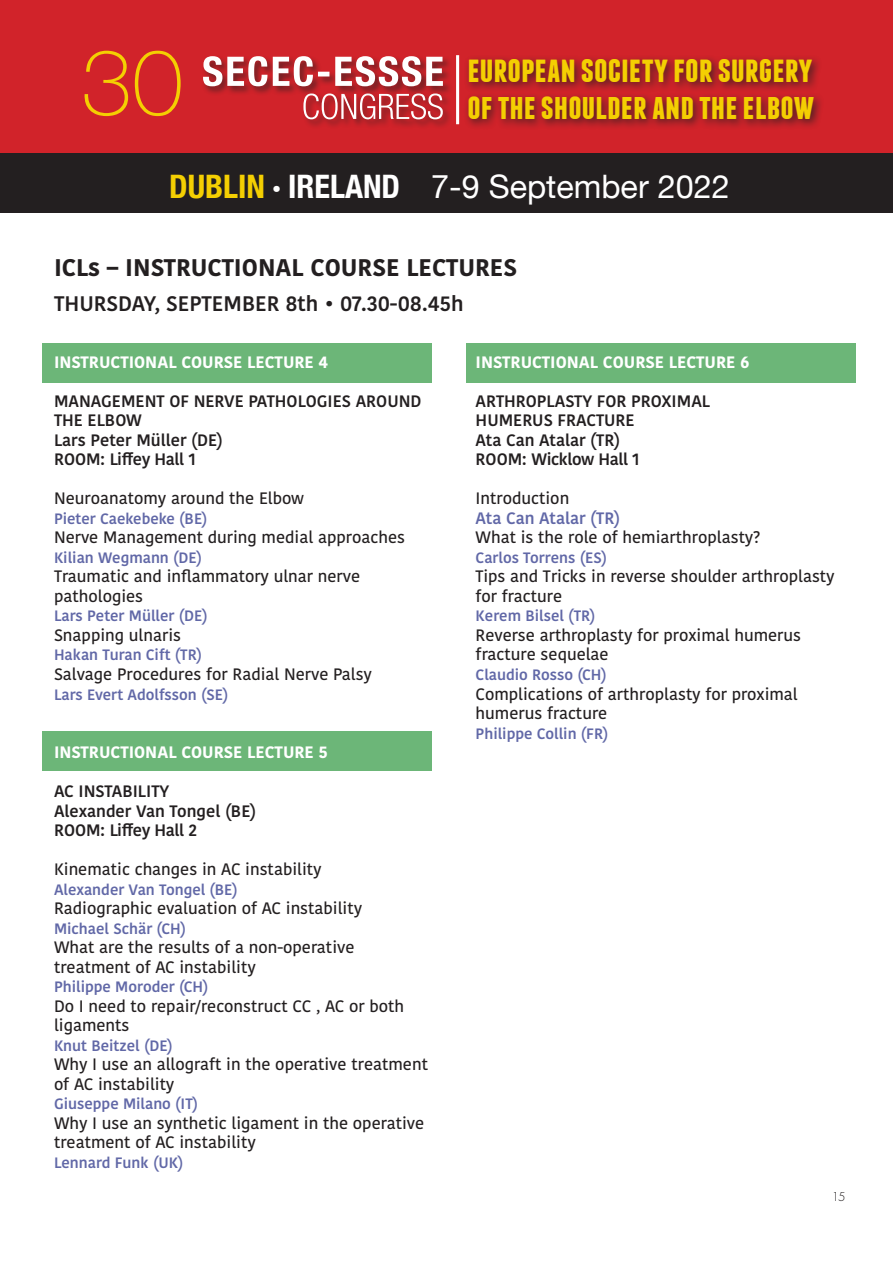
<style>
.page{position:relative;width:893px;height:1263px;background:#fff}
.page>*{position:absolute;margin:0;border:0;box-sizing:border-box;transform-origin:0 0}
.t1{font:100 91.65px "Helvetica Neue";color:#f4cf02}
.t2{font:700 37.8px "Franchise";color:#f4cf02}
.t3{font:700 37.05px "Franchise";color:#f4cf02}
.t4{font:32.4px "Helvetica Neue";color:#fff}
.t5{font:700 24px "Kohinoor Devanagari";color:#231f20}
.t6{font:600 21px "Kohinoor Devanagari";color:#231f20}
.t7{font:500 16.5px/19.5px "Kohinoor Devanagari";color:#231f20}
.t8{font:600 16.5px/19.5px "Kohinoor Devanagari";color:#231f20}
.t9{font:700 16.5px "Kohinoor Devanagari";color:#fff}
.t10{font:600 16.5px "Kohinoor Devanagari";letter-spacing:-.02em;color:#231f20}
.t11{font:600 16.5px "Kohinoor Devanagari";color:#6168a7}
.t12{font:600 15px "Kohinoor Devanagari";color:#6168a7}
.t13{font:300 13.5px "Futura T";color:#231f20}
.s1{font-weight:700;font-stretch:condensed;color:#f4cf02}
.s2{font-weight:700;font-stretch:condensed}
</style>
<div class="page">
<div style="left:0;top:0;width:893px;height:157px;background:#d1232a"></div>
<div style="left:0;top:153px;width:893px;height:60px;background:#231f20"></div>
<hr style="left:456px;top:55px;width:3px;height:69px;background:#fff">
<div style="left:302px;top:92px;width:151px;height:37px;background:#231f20;opacity:.56"></div>
<svg style="left:303px;top:96px;width:140px;height:23px"></svg>
<div style="left:202px;top:55px;width:251px;height:41px;background:#231f20;opacity:.56"></div>
<svg style="left:203px;top:56px;width:240px;height:30px;background:#d2878b"></svg>
<div style="left:463px;top:55px;width:361px;height:75px;background:#231f20;opacity:.75"></div>
<div style="left:42px;top:343px;width:389px;height:39px;background:#6cb678"></div>
<div style="left:466px;top:343px;width:390px;height:39px;background:#6cb678"></div>
<div style="left:42px;top:732px;width:389px;height:39px;background:#6cb678"></div>
<h1 class="t1" style="left:81px;top:13px;width:103px">30</h1>
<h2 class="t2" style="left:467px;top:51px;width:347px">EUROPEAN SOCIETY FOR SURGERY</h2>
<h3 class="t3" style="left:467px;top:89px;width:348px">OF THE SHOULDER AND THE ELBOW</h3>
<h3 class="t4" style="left:169px;top:163px;width:562px"><span class="s1">DUBLIN</span> <span class="s2">· IRELAND</span> 7-9 September 2022</h3>
<p class="t5" style="left:54px;top:246px;width:465px">ICLs – INSTRUCTIONAL COURSE LECTURES</p>
<p class="t6" style="left:54px;top:291px;width:411px">THURSDAY, SEPTEMBER 8th • 07.30-08.45h</p>
<p class="t9" style="left:54px;top:347px;width:276px">INSTRUCTIONAL COURSE LECTURE 4</p>
<p class="t8" style="left:54px;top:391px;width:369px">MANAGEMENT OF NERVE PATHOLOGIES AROUND<br>THE ELBOW</p>
<p class="t8" style="left:54px;top:430px;width:171px">Lars Peter Müller (DE)</p>
<p class="t10" style="left:54px;top:450px;width:143px">ROOM: Liffey Hall 1</p>
<p class="t7" style="left:54px;top:489px;width:252px">Neuroanatomy around the Elbow</p>
<p class="t12" style="left:54px;top:510px;width:155px">Pieter Caekebeke (BE)</p>
<p class="t7" style="left:54px;top:528px;width:353px">Nerve Management during medial approaches</p>
<p class="t12" style="left:54px;top:549px;width:150px">Kilian Wegmann (DE)</p>
<p class="t7" style="left:54px;top:567px;width:308px">Traumatic and inflammatory ulnar nerve</p>
<p class="t7" style="left:54px;top:586px;width:91px">pathologies</p>
<p class="t12" style="left:54px;top:607px;width:155px">Lars Peter Müller (DE)</p>
<p class="t7" style="left:54px;top:625px;width:129px">Snapping ulnaris</p>
<p class="t12" style="left:54px;top:646px;width:150px">Hakan Turan Cift (TR)</p>
<p class="t7" style="left:54px;top:664px;width:319px">Salvage Procedures for Radial Nerve Palsy</p>
<p class="t12" style="left:54px;top:685px;width:176px">Lars Evert Adolfsson (SE)</p>
<p class="t9" style="left:54px;top:737px;width:275px">INSTRUCTIONAL COURSE LECTURE 5</p>
<p class="t8" style="left:54px;top:781px;width:117px">AC INSTABILITY</p>
<p class="t8" style="left:54px;top:801px;width:204px">Alexander Van Tongel (BE)</p>
<p class="t10" style="left:54px;top:821px;width:144px">ROOM: Liffey Hall 2</p>
<p class="t7" style="left:54px;top:859px;width:269px">Kinematic changes in AC instability</p>
<p class="t12" style="left:54px;top:880px;width:185px">Alexander Van Tongel (BE)</p>
<p class="t7" style="left:54px;top:898px;width:310px">Radiographic evaluation of AC instability</p>
<p class="t12" style="left:54px;top:919px;width:134px">Michael Schär (CH)</p>
<p class="t7" style="left:54px;top:937px;width:302px">What are the results of a non-operative treatment of AC instability</p>
<p class="t12" style="left:54px;top:978px;width:156px">Philippe Moroder (CH)</p>
<p class="t7" style="left:54px;top:996px;width:352px">Do I need to repair/reconstruct CC , AC or both ligaments</p>
<p class="t12" style="left:54px;top:1036px;width:120px">Knut Beitzel (DE)</p>
<p class="t7" style="left:54px;top:1054px;width:376px">Why I use an allograft in the operative treatment of AC instability</p>
<p class="t12" style="left:54px;top:1095px;width:146px">Giuseppe Milano (IT)</p>
<p class="t7" style="left:54px;top:1113px;width:372px">Why I use an synthetic ligament in the operative treatment of AC instability</p>
<p class="t12" style="left:54px;top:1153px;width:131px">Lennard Funk (UK)</p>
<p class="t9" style="left:476px;top:347px;width:275px">INSTRUCTIONAL COURSE LECTURE 6</p>
<p class="t8" style="left:476px;top:391px;width:236px">ARTHROPLASTY FOR PROXIMAL</p>
<p class="t8" style="left:476px;top:411px;width:161px">HUMERUS FRACTURE</p>
<p class="t8" style="left:476px;top:430px;width:146px">Ata Can Atalar (TR)</p>
<p class="t10" style="left:476px;top:450px;width:166px">ROOM: Wicklow Hall 1</p>
<p class="t7" style="left:476px;top:489px;width:95px">Introduction</p>
<p class="t11" style="left:476px;top:509px;width:146px">Ata Can Atalar (TR)</p>
<p class="t7" style="left:476px;top:528px;width:286px">What is the role of hemiarthroplasty?</p>
<p class="t12" style="left:476px;top:549px;width:133px">Carlos Torrens (ES)</p>
<p class="t7" style="left:476px;top:567px;width:360px">Tips and Tricks in reverse shoulder arthroplasty for fracture</p>
<p class="t12" style="left:476px;top:607px;width:121px">Kerem Bilsel (TR)</p>
<p class="t7" style="left:476px;top:625px;width:327px">Reverse arthroplasty for proximal humerus</p>
<p class="t7" style="left:476px;top:645px;width:135px">fracture sequelae</p>
<p class="t12" style="left:476px;top:666px;width:133px">Claudio Rosso (CH)</p>
<p class="t7" style="left:476px;top:684px;width:324px">Complications of arthroplasty for proximal</p>
<p class="t7" style="left:476px;top:703px;width:133px">humerus fracture</p>
<p class="t12" style="left:476px;top:724px;width:134px">Philippe Collin (FR)</p>
<p class="t13" style="left:832px;top:1188px;width:15px">15</p>
</div>
